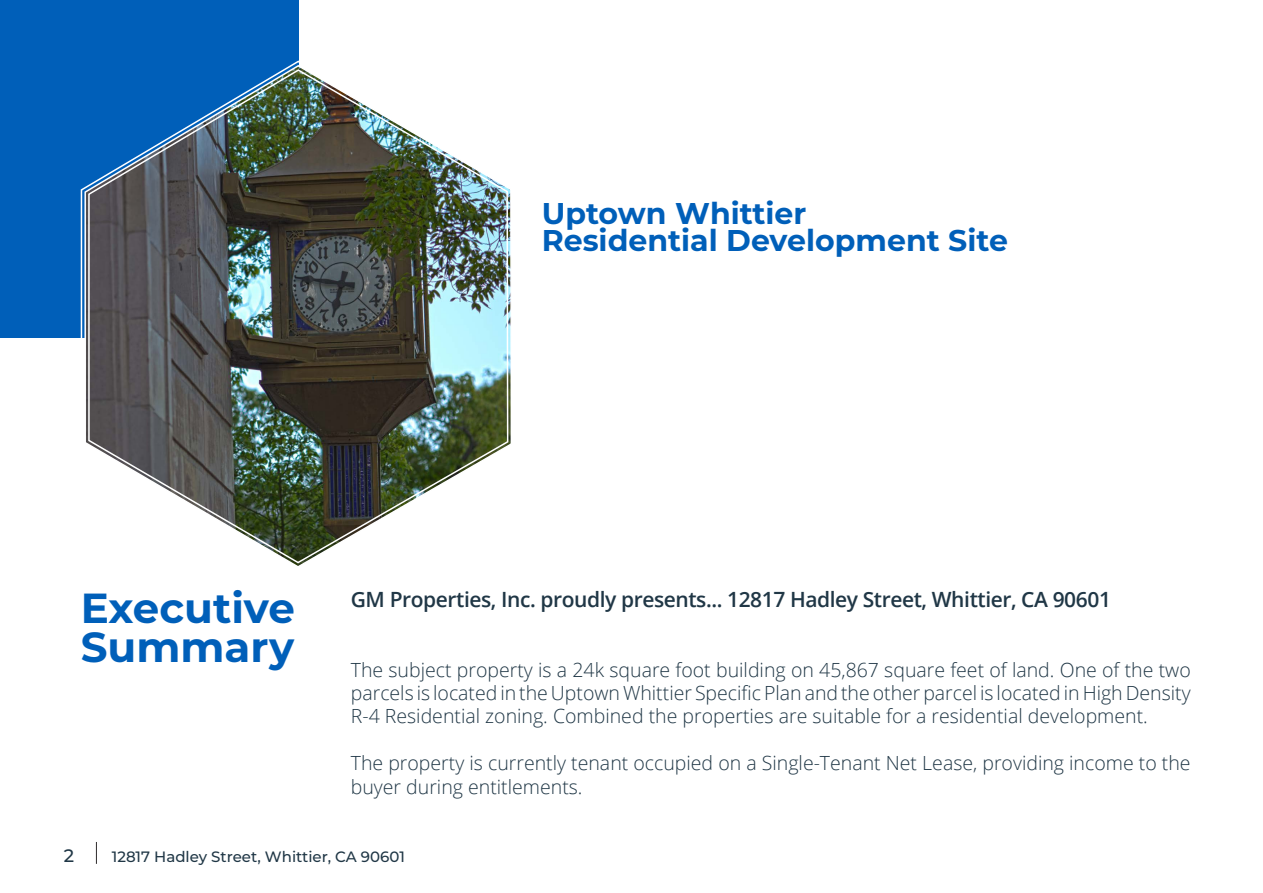
<style>
.page{position:relative;width:1263px;height:893px;background:#fff}
.page>*{position:absolute;margin:0;border:0;box-sizing:border-box;transform-origin:0 0}
.t1{font:700 42px "Montserrat";color:#005fb9}
.t2{font:700 30px "Montserrat";color:#005fb9}
.Sub_Title_Left{font:600 21px "Open Sans";letter-spacing:-.02em;color:#203746}
.t3{font:300 19.5px/23.4px "Open Sans";color:#203746;text-align:justify}
.t4{font:500 18px "Montserrat";color:#203746}
.t5{font:500 15px "Montserrat";color:#203746}
</style>
<div class="page">
<div style="left:0;top:0;width:298px;height:338px;background:#005fb9"></div>
<svg style="left:84px;top:64px;width:427px;height:502px"></svg>
<img style="left:87px;top:68px;width:422px;height:496px">
<svg style="left:96px;top:842px;width:1px;height:22px"></svg>
<p class="t2" style="left:542px;top:192px;width:266px">Uptown Whittier</p>
<p class="t2" style="left:542px;top:219px;width:468px">Residential Development Site</p>
<p class="t1" style="left:81px;top:577px;width:216px">Executive</p>
<p class="t1" style="left:81px;top:616px;width:215px">Summary</p>
<p class="Sub_Title_Left" style="left:351px;top:585px;width:762px">GM Properties, Inc. proudly presents... 12817 Hadley Street, Whittier, CA 90601</p>
<p class="t3" style="left:351px;top:657px;width:841px">The subject property is a 24k square foot building on 45,867 square feet of land. One of the two parcels is located in the Uptown Whittier Specific Plan and the other parcel is located in High Density R-4 Residential zoning. Combined the properties are suitable for a residential development.</p>
<p class="t3" style="left:351px;top:751px;width:841px">The property is currently tenant occupied on a Single-Tenant Net Lease, providing income to the buyer during entitlements.</p>
<p class="t4" style="left:64px;top:843px;width:12px">2</p>
<p class="t5" style="left:112px;top:846px;width:295px">12817 Hadley Street, Whittier, CA 90601</p>
</div>
